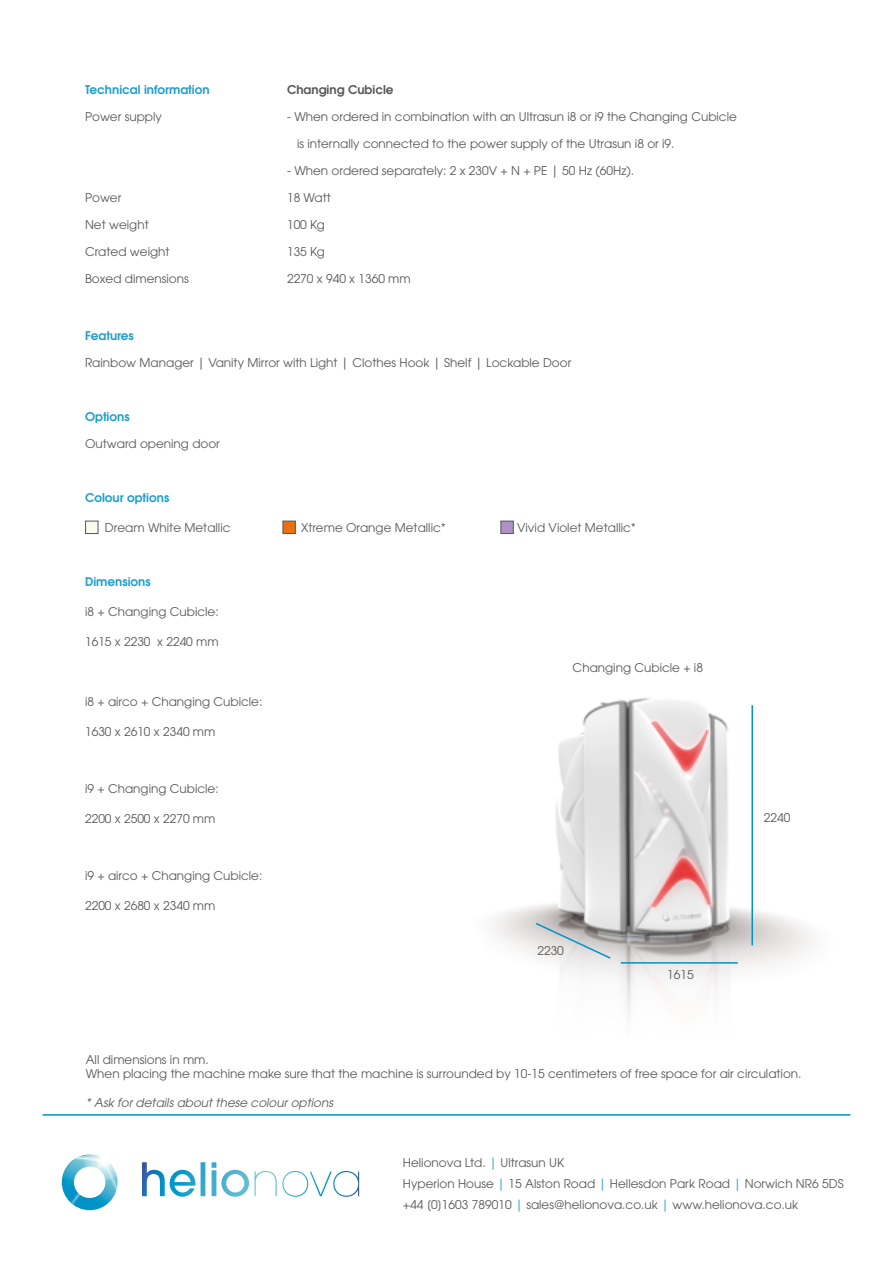
<style>
.page{position:relative;width:893px;height:1263px;background:#fff}
.page>*{position:absolute;margin:0;border:0;box-sizing:border-box;transform-origin:0 0}
.t1{font:12px/21px "ITC Avant Garde Std";color:#575756}
.t2{font:600 12px "ITC Avant Garde Std";color:#209ecc}
.t3{font:italic 12px "ITC Avant Garde Std";color:#575756}
.t4{font:600 12px "ITC Avant Garde Std";color:#575756}
.s1{color:#209ecc}
</style>
<div class="page">
<hr style="left:43px;top:1114px;width:807px;height:1px;background:#0093c7">
<div style="left:85px;top:521px;width:13px;height:13px;background:#faf9ee;border:1px solid #575756"></div>
<div style="left:501px;top:521px;width:12px;height:13px;background:#ad93c5;border:1px solid #575756"></div>
<div style="left:283px;top:521px;width:13px;height:13px;background:#ec7013;border:1px solid #575756"></div>
<img style="left:493px;top:697px;width:319px;height:321px">
<hr style="left:751px;top:705px;width:2px;height:240px;background:#0093c7">
<svg style="left:534px;top:921px;width:78px;height:39px;background:#c6c9cb"></svg>
<hr style="left:621px;top:962px;width:117px;height:2px;background:#0093c7">
<img style="left:61px;top:1154px;width:57px;height:57px">
<svg style="left:142px;top:1162px;width:217px;height:35px"></svg>
<p class="t2" style="left:85px;top:82px;width:126px">Technical information</p>
<p class="t1" style="left:85px;top:106px;width:78px">Power supply</p>
<p class="t1" style="left:85px;top:187px;width:38px">Power</p>
<p class="t1" style="left:85px;top:214px;width:65px">Net weight</p>
<p class="t1" style="left:85px;top:241px;width:86px">Crated weight</p>
<p class="t1" style="left:85px;top:268px;width:105px">Boxed dimensions</p>
<p class="t4" style="left:287px;top:82px;width:108px">Changing Cubicle</p>
<p class="t1" style="left:287px;top:106px;width:451px">- When ordered in combination with an Ultrasun i8 or i9 the Changing Cubicle</p>
<p class="t1" style="left:297px;top:133px;width:379px">is internally connected to the power supply of the Utrasun i8 or i9.</p>
<p class="t1" style="left:287px;top:160px;width:349px">- When ordered separately: 2 x 230V + N + PE | 50 Hz (60Hz).</p>
<p class="t1" style="left:287px;top:187px;width:45px">18 Watt</p>
<p class="t1" style="left:287px;top:214px;width:39px">100 Kg</p>
<p class="t1" style="left:287px;top:241px;width:39px">135 Kg</p>
<p class="t1" style="left:287px;top:268px;width:125px">2270 x 940 x 1360 mm</p>
<p class="t2" style="left:85px;top:327px;width:50px">Features</p>
<p class="t1" style="left:85px;top:351px;width:488px">Rainbow Manager | Vanity Mirror with Light | Clothes Hook | Shelf | Lockable Door</p>
<p class="t2" style="left:85px;top:408px;width:46px">Options</p>
<p class="t1" style="left:85px;top:432px;width:136px">Outward opening door</p>
<p class="t2" style="left:85px;top:489px;width:86px">Colour options</p>
<p class="t1" style="left:105px;top:516px;width:127px">Dream White Metallic</p>
<p class="t1" style="left:301px;top:516px;width:146px">Xtreme Orange Metallic*</p>
<p class="t1" style="left:517px;top:516px;width:120px">Vivid Violet Metallic*</p>
<p class="t2" style="left:85px;top:573px;width:67px">Dimensions</p>
<p class="t1" style="left:85px;top:600px;width:135px">i8 + Changing Cubicle:</p>
<p class="t1" style="left:85px;top:630px;width:135px">1615 x 2230 x 2240 mm</p>
<p class="t1" style="left:85px;top:690px;width:179px">i8 + airco + Changing Cubicle:</p>
<p class="t1" style="left:85px;top:720px;width:132px">1630 x 2610 x 2340 mm</p>
<p class="t1" style="left:85px;top:777px;width:135px">i9 + Changing Cubicle:</p>
<p class="t1" style="left:85px;top:807px;width:132px">2200 x 2500 x 2270 mm</p>
<p class="t1" style="left:85px;top:864px;width:179px">i9 + airco + Changing Cubicle:</p>
<p class="t1" style="left:85px;top:894px;width:132px">2200 x 2680 x 2340 mm</p>
<p class="t1" style="left:573px;top:657px;width:132px">Changing Cubicle + i8</p>
<p class="t1" style="left:537px;top:940px;width:28px">2230</p>
<p class="t1" style="left:667px;top:964px;width:28px">1615</p>
<p class="t1" style="left:764px;top:807px;width:28px">2240</p>
<p class="t1" style="left:86px;top:1052px;width:717px;line-height:14.4px">All dimensions in mm.<br>When placing the machine make sure that the machine is surrounded by 10-15 centimeters of free space for air circulation.</p>
<p class="t3" style="left:86px;top:1095px;width:249px">* Ask for details about these colour options</p>
<p class="t1" style="left:403px;top:1152px;width:442px">Helionova Ltd. <span class="s1">|</span> Ultrasun UK<br>Hyperion House <span class="s1">|</span> 15 Alston Road <span class="s1">|</span> Hellesdon Park Road <span class="s1">|</span> Norwich NR6 5DS +44 [0]1603 789010 <span class="s1">|</span> sales@helionova.co.uk <span class="s1">|</span> www.helionova.co.uk</p>
</div>
